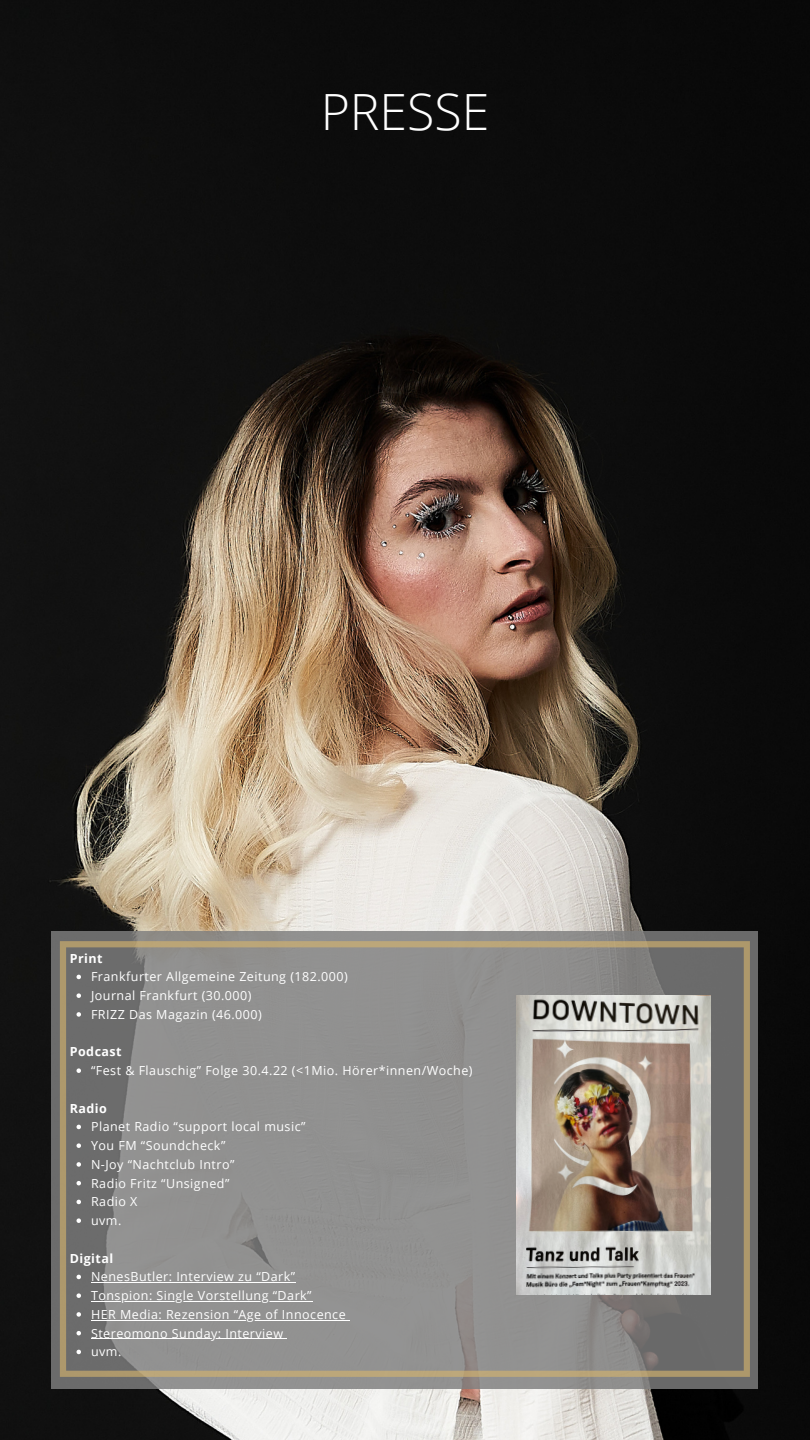
<style>
.page{position:relative;width:810px;height:1440px;background:#fff}
.page>*{position:absolute;margin:0;border:0;box-sizing:border-box;transform-origin:0 0}
.t1{font:300 50px "Open Sans";color:#fff}
.t2{font:12.5px "Open Sans";letter-spacing:.04em;color:#fff}
.t3{font:700 12.5px "Open Sans";letter-spacing:.04em;color:#fff}
</style>
<div class="page">
<img style="left:0;top:0;width:810px;height:1440px">
<svg style="left:52px;top:932px;width:706px;height:457px"></svg>
<svg style="left:60px;top:941px;width:690px;height:436px;fill:#919190"></svg>
<img style="left:517px;top:996px;width:193px;height:298px">
<svg style="left:77px;top:975px;width:4px;height:4px"></svg>
<svg style="left:77px;top:993px;width:4px;height:5px"></svg>
<svg style="left:77px;top:1012px;width:4px;height:5px"></svg>
<svg style="left:77px;top:1068px;width:4px;height:5px"></svg>
<svg style="left:77px;top:1125px;width:4px;height:4px"></svg>
<svg style="left:77px;top:1143px;width:4px;height:5px"></svg>
<svg style="left:77px;top:1162px;width:4px;height:5px"></svg>
<svg style="left:77px;top:1181px;width:4px;height:4px"></svg>
<svg style="left:77px;top:1200px;width:4px;height:4px"></svg>
<svg style="left:77px;top:1218px;width:4px;height:5px"></svg>
<svg style="left:77px;top:1275px;width:4px;height:4px"></svg>
<hr style="left:91px;top:1282px;width:205px;height:1px;background:#fff">
<svg style="left:77px;top:1293px;width:4px;height:5px"></svg>
<hr style="left:91px;top:1301px;width:221px;height:1px;background:#fff">
<svg style="left:77px;top:1312px;width:4px;height:5px"></svg>
<hr style="left:91px;top:1320px;width:255px;height:1px;background:#fff">
<svg style="left:77px;top:1331px;width:4px;height:4px"></svg>
<hr style="left:91px;top:1338px;width:193px;height:1px;background:#fff">
<svg style="left:77px;top:1350px;width:4px;height:4px"></svg>
<p class="t1" style="left:321px;top:77px;width:170px">PRESSE</p>
<p class="t3" style="left:70px;top:949px;width:34px">Print</p>
<p class="t2" style="left:91px;top:968px;width:258px">Frankfurter Allgemeine Zeitung (182.000)</p>
<p class="t2" style="left:91px;top:987px;width:162px">Journal Frankfurt (30.000)</p>
<p class="t2" style="left:91px;top:1006px;width:172px">FRIZZ Das Magazin (46.000)</p>
<p class="t3" style="left:70px;top:1043px;width:53px">Podcast</p>
<p class="t2" style="left:91px;top:1062px;width:383px">“Fest &amp; Flauschig” Folge 30.4.22 (&lt;1Mio. Hörer*innen/Woche)</p>
<p class="t3" style="left:70px;top:1099px;width:39px">Radio</p>
<p class="t2" style="left:91px;top:1118px;width:216px">Planet Radio “support local music”</p>
<p class="t2" style="left:91px;top:1137px;width:136px">You FM “Soundcheck”</p>
<p class="t2" style="left:91px;top:1156px;width:145px">N-Joy “Nachtclub Intro”</p>
<p class="t2" style="left:91px;top:1174px;width:140px">Radio Fritz “Unsigned”</p>
<p class="t2" style="left:91px;top:1193px;width:48px">Radio X</p>
<p class="t2" style="left:91px;top:1212px;width:32px">uvm.</p>
<p class="t3" style="left:70px;top:1249px;width:45px">Digital</p>
<p class="t2" style="left:91px;top:1268px;width:206px">NenesButler: Interview zu “Dark”</p>
<p class="t2" style="left:91px;top:1287px;width:222px">Tonspion: Single Vorstellung “Dark”</p>
<p class="t2" style="left:91px;top:1306px;width:256px">HER Media: Rezension “Age of Innocence</p>
<p class="t2" style="left:91px;top:1324px;width:194px">Stereomono Sunday: Interview</p>
<p class="t2" style="left:91px;top:1343px;width:32px">uvm.</p>
</div>
